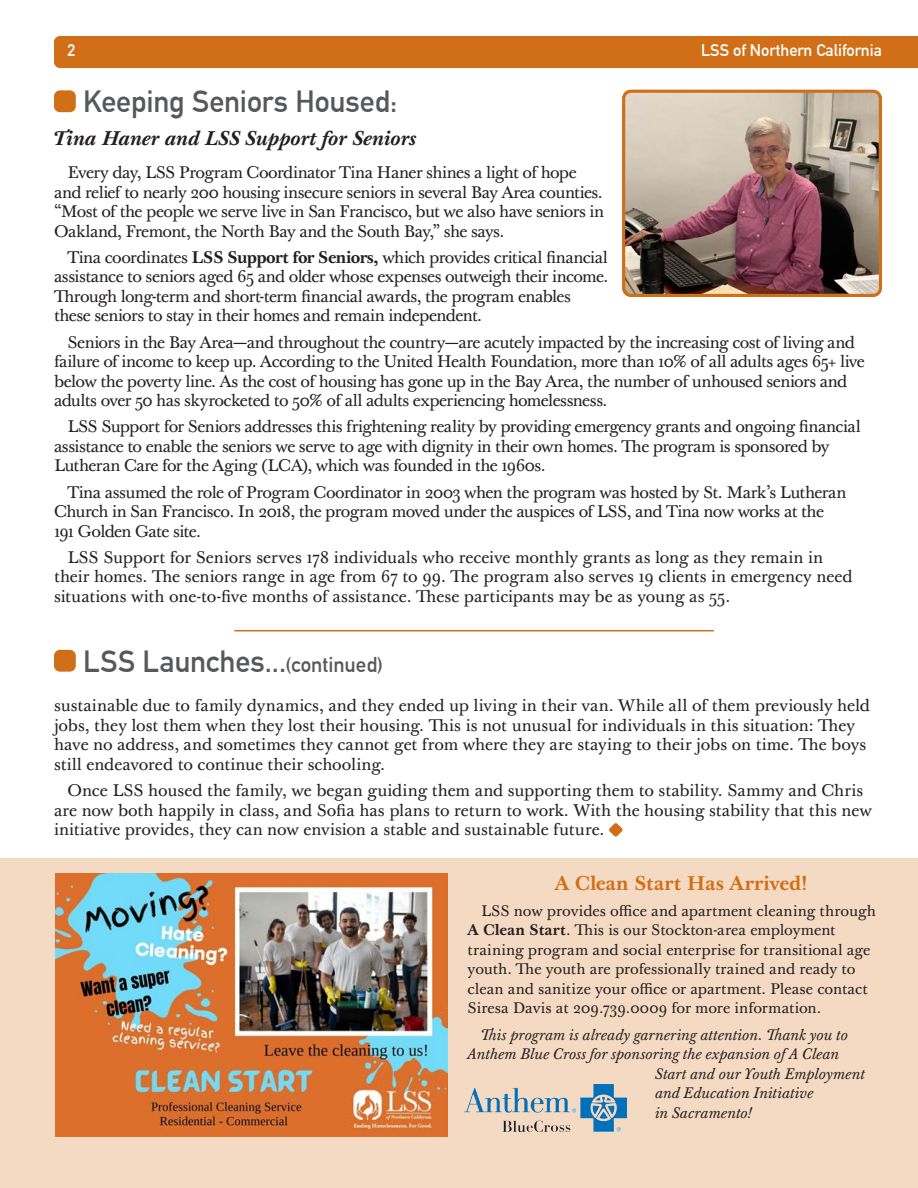
<style>
.page{position:relative;width:918px;height:1188px;background:#fff}
.page>*{position:absolute;margin:0;border:0;box-sizing:border-box;transform-origin:0 0}
.t1{font:700 30px "DIN Alternate";letter-spacing:-.005em;color:#57585a}
.t2{font:italic 700 19.5px "Baskerville Ten Pro";color:#231f20}
.t3{font:700 19.5px "Baskerville Ten Pro";letter-spacing:.005em;color:#d06f18}
.t4{font:16.5px/19.5px "Baskerville Ten Pro";letter-spacing:-.02em;color:#231f20}
.t5{font:16.5px/19.5px "Baskerville Ten Pro";color:#231f20}
.t6{font:700 16.5px "DIN Alternate";color:#fff}
.t7{font:15px/19.5px "Baskerville Ten Pro";color:#231f20}
.t8{font:italic 15px "Baskerville Ten Pro";letter-spacing:.005em;color:#231f20}
.s1{font-weight:700}
.s2{font-size:21px}
</style>
<div class="page">
<div style="left:0;top:859px;width:918px;height:329px;background:#f5dac3"></div>
<div style="left:54px;top:90px;width:22px;height:22px;background:#d06f18;border-radius:6px"></div>
<div style="left:54px;top:650px;width:22px;height:22px;background:#d06f18;border-radius:6px"></div>
<div style="left:54px;top:36px;width:864px;height:32px;background:#d06f18"></div>
<img style="left:626px;top:94px;width:252px;height:199px">
<div style="left:622px;top:90px;width:260px;height:207px;border:3px solid #d06f18;border-radius:7px"></div>
<img style="left:55px;top:874px;width:393px;height:262px">
<img style="left:465px;top:1084px;width:162px;height:47px">
<svg style="left:609px;top:823px;width:14px;height:14px"></svg>
<hr style="left:234px;top:630px;width:480px;height:1px;background:#d06f18">
<p class="t6" style="left:68px;top:38px;width:9px">2</p>
<p class="t6" style="left:701px;top:38px;width:182px">LSS of Northern California</p>
<p class="t1" style="left:83px;top:79px;width:316px">Keeping Seniors Housed:</p>
<p class="t2" style="left:54px;top:127px;width:364px">Tina Haner and LSS Support for Seniors</p>
<p class="t4" style="left:54px;top:164px;width:552px;text-indent:13px">Every day, LSS Program Coordinator Tina Haner shines a light of hope and relief to nearly 200 housing insecure seniors in several Bay Area counties. “Most of the people we serve live in San Francisco, but we also have seniors in Oakland, Fremont, the North Bay and the South Bay,” she says.</p>
<p class="t4" style="left:54px;top:248px;width:556px;text-indent:13px">Tina coordinates <span class="s1">LSS Support for Seniors,</span> which provides critical financial assistance to seniors aged 65 and older whose expenses outweigh their income.<br>Through long-term and short-term financial awards, the program enables these seniors to stay in their homes and remain independent.</p>
<p class="t4" style="left:54px;top:333px;width:812px;text-indent:13px">Seniors in the Bay Area—and throughout the country—are acutely impacted by the increasing cost of living and failure of income to keep up. According to the United Health Foundation, more than 10% of all adults ages 65+ live below the poverty line. As the cost of housing has gone up in the Bay Area, the number of unhoused seniors and adults over 50 has skyrocketed to 50% of all adults experiencing homelessness.</p>
<p class="t4" style="left:54px;top:418px;width:808px;text-indent:13px">LSS Support for Seniors addresses this frightening reality by providing emergency grants and ongoing financial assistance to enable the seniors we serve to age with dignity in their own homes. The program is sponsored by<br>Lutheran Care for the Aging (LCA), which was founded in the 1960s.</p>
<p class="t4" style="left:54px;top:483px;width:794px;text-indent:13px">Tina assumed the role of Program Coordinator in 2003 when the program was hosted by St. Mark’s Lutheran<br>Church in San Francisco. In 2018, the program moved under the auspices of LSS, and Tina now works at the<br>191 Golden Gate site.</p>
<p class="t5" style="left:54px;top:548px;width:800px;text-indent:13px">LSS Support for Seniors serves 178 individuals who receive monthly grants as long as they remain in their homes. The seniors range in age from 67 to 99. The program also serves 19 clients in emergency need situations with one-to-five months of assistance. These participants may be as young as 55.</p>
<p class="t1" style="left:83px;top:638px;width:302px">LSS Launches...<span class="s2">(continued)</span></p>
<p class="t4" style="left:54px;top:697px;width:817px">sustainable due to family dynamics, and they ended up living in their van. While all of them previously held jobs, they lost them when they lost their housing. This is not unusual for individuals in this situation: They have no address, and sometimes they cannot get from where they are staying to their jobs on time. The boys still endeavored to continue their schooling.</p>
<p class="t5" style="left:54px;top:781px;width:820px;text-indent:13px">Once LSS housed the family, we began guiding them and supporting them to stability. Sammy and Chris are now both happily in class, and Sofia has plans to return to work. With the housing stability that this new initiative provides, they can now envision a stable and sustainable future.</p>
<p class="t3" style="left:555px;top:871px;width:255px">A Clean Start Has Arrived!</p>
<p class="t7" style="left:468px;top:902px;width:410px;text-indent:14px">LSS now provides office and apartment cleaning through <span class="s1">A Clean Start</span>. This is our Stockton-area employment training program and social enterprise for transitional age youth. The youth are professionally trained and ready to clean and sanitize your office or apartment. Please contact Siresa Davis at 209.739.0009 for more information.</p>
<p class="t8" style="left:481px;top:1026px;width:368px">This program is already garnering attention. Thank you to</p>
<p class="t8" style="left:468px;top:1045px;width:373px">Anthem Blue Cross for sponsoring the expansion of A Clean</p>
<p class="t8" style="left:655px;top:1065px;width:211px">Start and our Youth Employment</p>
<p class="t8" style="left:655px;top:1084px;width:160px">and Education Initiative</p>
<p class="t8" style="left:655px;top:1104px;width:98px">in Sacramento!</p>
</div>
